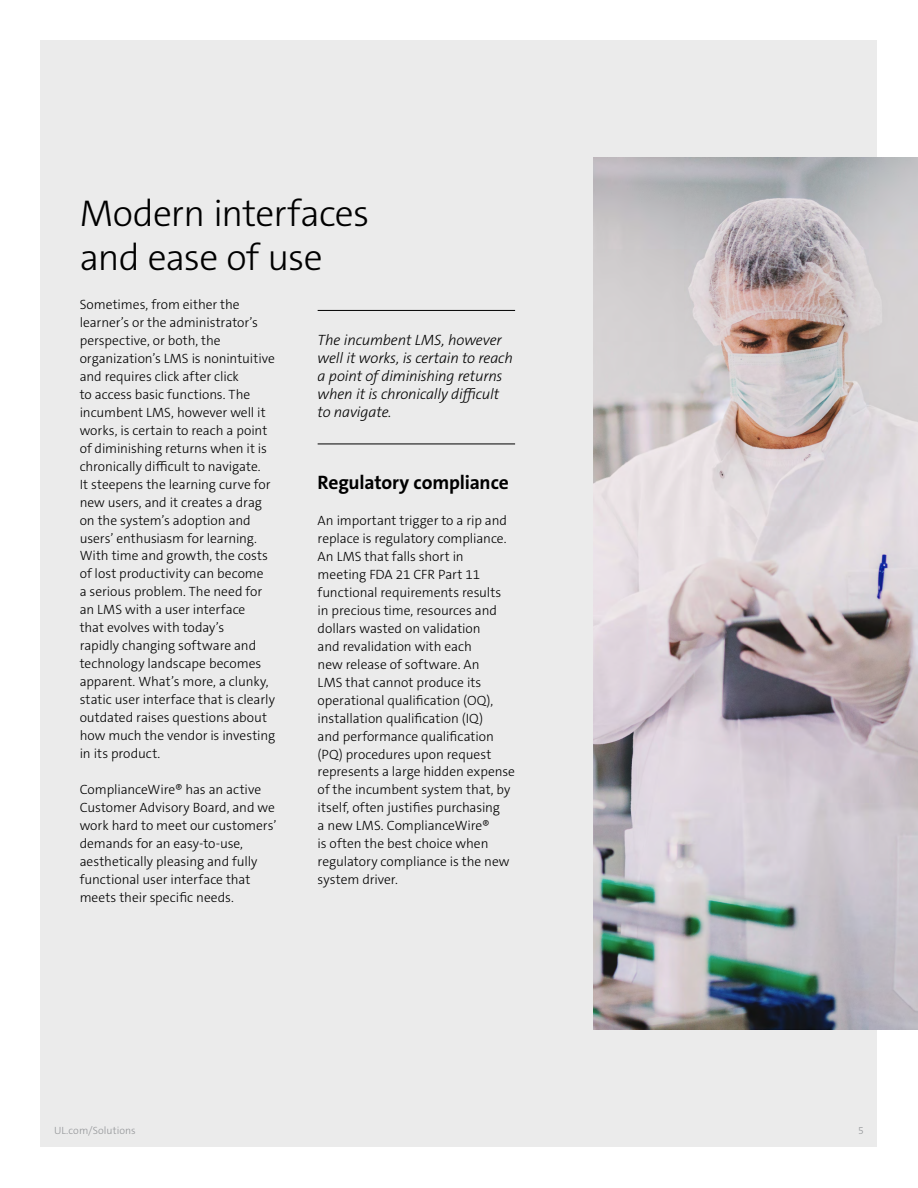
<style>
.page{position:relative;width:918px;height:1188px;background:#fff}
.page>*{position:absolute;margin:0;border:0;box-sizing:border-box;transform-origin:0 0}
.t1{font:300 37.5px/43.5px "The Sans C5";letter-spacing:-.02em;color:#000}
.t2{font:700 19.5px "The Sans C5";letter-spacing:-.01em;color:#000}
.t3{font:italic 300 15px/18px "The Sans C5";letter-spacing:-.015em;color:#000}
.t4{font:300 13.5px/18px "The Sans C5";letter-spacing:-.005em;color:#000}
.t5{font:300 10.5px "The Sans C5";letter-spacing:.005em;color:#939598}
</style>
<div class="page">
<div style="left:40px;top:40px;width:838px;height:1108px;background:#ebebeb"></div>
<img style="left:594px;top:158px;width:324px;height:871px">
<hr style="left:318px;top:310px;width:197px;height:1px;background:#000">
<hr style="left:318px;top:444px;width:197px;height:1px;background:#000">
<h1 class="t1" style="left:80px;top:192px;width:291px">Modern interfaces and ease of use</h1>
<p class="t4" style="left:80px;top:295px;width:197px">Sometimes, from either the learner’s or the administrator’s perspective, or both, the organization’s LMS is nonintuitive and requires click after click<br>to access basic functions. The incumbent LMS, however well it works, is certain to reach a point of diminishing returns when it is chronically difficult to navigate.<br>It steepens the learning curve for new users, and it creates a drag on the system’s adoption and users’ enthusiasm for learning.<br>With time and growth, the costs of lost productivity can become<br>a serious problem. The need for an LMS with a user interface<br>that evolves with today’s<br>rapidly changing software and technology landscape becomes apparent. What’s more, a clunky, static user interface that is clearly outdated raises questions about how much the vendor is investing in its product.</p>
<p class="t4" style="left:80px;top:781px;width:198px">ComplianceWire® has an active<br>Customer Advisory Board, and we work hard to meet our customers’ demands for an easy-to-use, aesthetically pleasing and fully functional user interface that meets their specific needs.</p>
<p class="t3" style="left:318px;top:331px;width:197px">The incumbent LMS, however well it works, is certain to reach a point of diminishing returns when it is chronically difficult to navigate.</p>
<h2 class="t2" style="left:318px;top:469px;width:193px">Regulatory compliance</h2>
<p class="t4" style="left:318px;top:511px;width:199px">An important trigger to a rip and replace is regulatory compliance.<br>An LMS that falls short in meeting FDA 21 CFR Part 11 functional requirements results in precious time, resources and dollars wasted on validation<br>and revalidation with each<br>new release of software. An<br>LMS that cannot produce its operational qualification (OQ), installation qualification (IQ)<br>and performance qualification (PQ) procedures upon request represents a large hidden expense of the incumbent system that, by itself, often justifies purchasing<br>a new LMS. ComplianceWire®<br>is often the best choice when regulatory compliance is the new system driver.</p>
<p class="t5" style="left:54px;top:1124px;width:83px">UL.com/Solutions</p>
<p class="t5" style="left:858px;top:1124px;width:7px">5</p>
</div>
